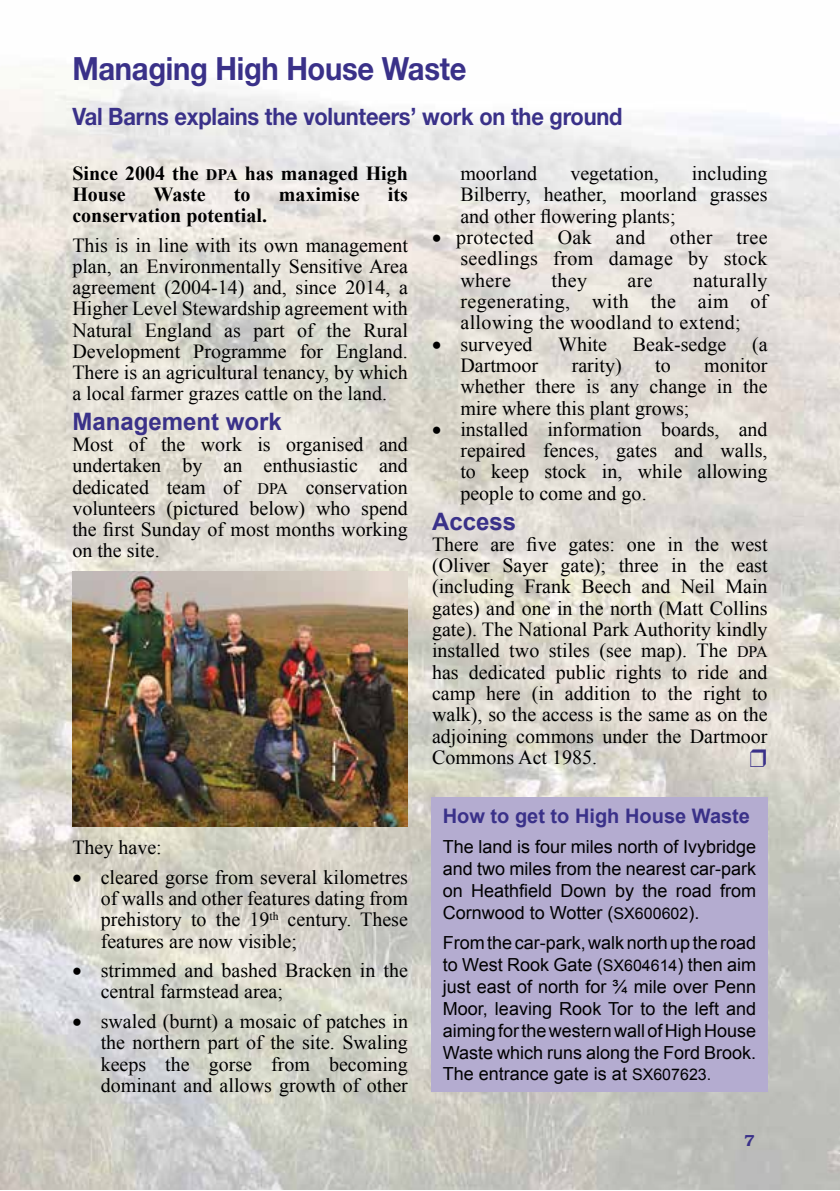
<style>
.page{position:relative;width:840px;height:1191px;background:#fff}
.page>*{position:absolute;margin:0;border:0;box-sizing:border-box;transform-origin:0 0}
.t1{font:700 32px "Helvetica Neue LT Std";letter-spacing:-.01em;color:#3a3189;scale:.91 1}
.t2{font:700 24px "Helvetica Neue LT Std";letter-spacing:-.01em;color:#3a3189;scale:.91 1}
.t3{font:700 24px "Arial";color:#3a3189}
.t4{font:20px/21.2px "Times New Roman";color:#000;text-align:justify}
.t5{font:700 20px/21.2px "Times New Roman";color:#000}
.t6{font:700 20px "Arial";color:#3a3189}
.t7{font:18px/21.8px "Arial";color:#000;text-align:justify}
.t8{font:600 16px "Bookman IT Cby BT";color:#3a3189}
.s1{font-size:16px}
</style>
<div class="page">
<img style="left:0;top:69px;width:839px;height:1120px">
<img style="left:72px;top:571px;width:335px;height:255px">
<div style="left:431px;top:797px;width:336px;height:294px;background:#b4acd0"></div>
<svg style="left:750px;top:749px;width:15px;height:17px"></svg>
<h1 class="t1" style="left:72px;top:48px;width:434px">Managing High House Waste</h1>
<p class="t2" style="left:72px;top:101px;width:606px">Val Barns explains the volunteers’ work on the ground</p>
<p class="t5" style="left:72px;top:162px;width:337px">Since 2004 the <span class="s1">DPA</span> has managed High<br>House</p>
<p class="t4" style="left:460px;top:162px;width:308px;text-indent:231px">including Bilberry, heather, moorland grasses and other flowering plants;</p>
<p class="t4" style="left:460px;top:226px;width:308px;text-indent:-28px">• protected Oak and other tree seedlings from damage by stock where</p>
<p class="t4" style="left:460px;top:162px;width:78px">moorland</p>
<p class="t4" style="left:570px;top:162px;width:90px">vegetation,</p>
<p class="t5" style="left:153px;top:183px;width:54px">Waste</p>
<p class="t5" style="left:234px;top:183px;width:18px">to</p>
<p class="t5" style="left:278px;top:183px;width:83px">maximise</p>
<p class="t5" style="left:388px;top:183px;width:22px">its</p>
<p class="t5" style="left:72px;top:204px;width:196px">conservation potential.</p>
<p class="t4" style="left:72px;top:234px;width:337px">This is in line with its own management plan, an Environmentally Sensitive Area agreement (2004-14) and, since 2014, a Higher Level Stewardship agreement with Natural England as part of the Rural Development Programme for England.<br>There is an agricultural tenancy, by which a local farmer grazes cattle on the land.</p>
<p class="t3" style="left:72px;top:405px;width:211px">Management work</p>
<p class="t4" style="left:72px;top:433px;width:337px">Most of the work is organised and undertaken by an enthusiastic and dedicated team of <span class="s1">DPA</span> conservation volunteers (pictured below) who spend the first Sunday of most months working on the site.</p>
<p class="t4" style="left:460px;top:269px;width:308px;text-indent:233px">naturally regenerating, with the aim of allowing the woodland to extend;</p>
<p class="t4" style="left:432px;top:333px;width:102px">• surveyed</p>
<p class="t4" style="left:557px;top:333px;width:50px">White</p>
<p class="t4" style="left:632px;top:333px;width:95px">Beak-sedge</p>
<p class="t4" style="left:751px;top:333px;width:17px">(a</p>
<p class="t4" style="left:460px;top:354px;width:79px">Dartmoor</p>
<p class="t4" style="left:571px;top:354px;width:51px">rarity)</p>
<p class="t4" style="left:654px;top:354px;width:17px">to</p>
<p class="t4" style="left:551px;top:269px;width:37px">they</p>
<p class="t4" style="left:627px;top:269px;width:27px">are</p>
<p class="t4" style="left:460px;top:354px;width:308px;text-indent:244px">monitor whether there is any change in the mire where this plant grows;</p>
<p class="t4" style="left:460px;top:418px;width:308px;text-indent:-28px">• installed information boards, and repaired fences, gates and walls, to keep stock in, while allowing people to come and go.</p>
<p class="t3" style="left:432px;top:505px;width:86px">Access</p>
<p class="t4" style="left:432px;top:533px;width:337px">There are five gates: one in the west (Oliver Sayer gate); three in the east (including Frank Beech and Neil Main gates) and one in the north (Matt Collins gate). The National Park Authority kindly installed two stiles (see map). The <span class="s1">DPA </span>has dedicated public rights to ride and camp here (in addition to the right to walk), so the access is the same as on the adjoining commons under the Dartmoor Commons Act 1985.</p>
<p class="t4" style="left:72px;top:836px;width:91px">They have:</p>
<p class="t4" style="left:101px;top:866px;width:308px;text-indent:-28px">• cleared gorse from several kilometres of walls and other features dating from prehistory to the 19<sup>th</sup> century. These features are now visible;</p>
<p class="t4" style="left:101px;top:959px;width:308px;text-indent:-28px">• strimmed and bashed Bracken in the central farmstead area;</p>
<p class="t4" style="left:101px;top:1010px;width:308px;text-indent:-28px">• swaled (burnt) a mosaic of patches in the northern part of the site. Swaling keeps the gorse from becoming dominant and allows growth of other</p>
<p class="t6" style="left:442px;top:802px;width:309px">How to get to High House Waste</p>
<p class="t7" style="left:442px;top:836px;width:315px">The land is four miles north of Ivybridge and two miles from the nearest car-park on Heathfield Down by the road from Cornwood to Wotter (<span class="s1">SX600602</span>).</p>
<p class="t7" style="left:442px;top:932px;width:315px">From the car-park, walk north up the road to West Rook Gate (<span class="s1">SX604614</span>) then aim just east of north for ¾ mile over Penn Moor, leaving Rook Tor to the left and aiming for the western wall of High House Waste which runs along the Ford Brook.<br>The entrance gate is at <span class="s1">SX607623.</span></p>
<p class="t8" style="left:743px;top:1130px;width:12px">7</p>
</div>
